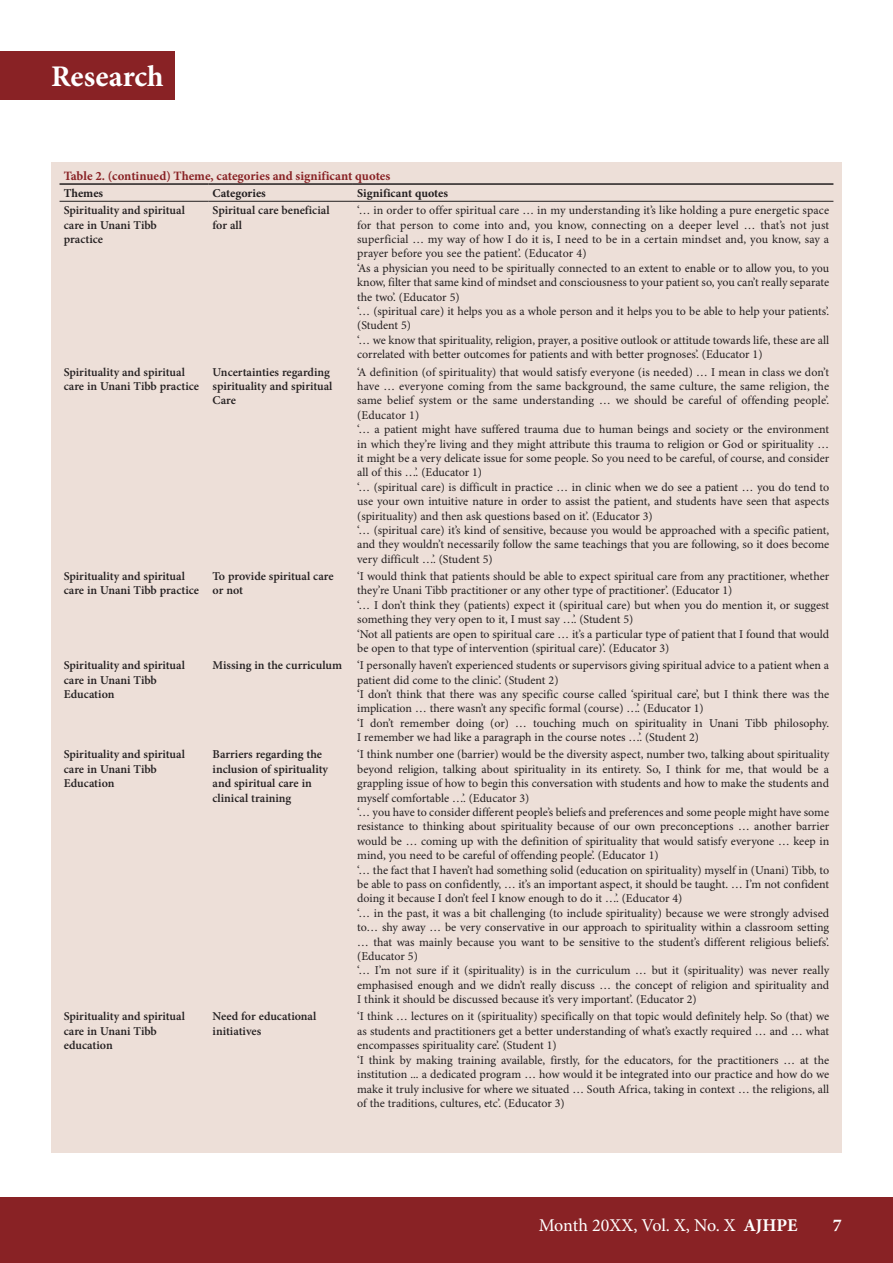
<style>
.page{position:relative;width:893px;height:1263px;background:#fff}
.page>*{position:absolute;margin:0;border:0;box-sizing:border-box;transform-origin:0 0}
.t1{font:700 30px "Minion Pro";color:#fff}
.t2{font:18px "Minion Pro";letter-spacing:-.01em;color:#fff}
.t3{font:700 18px "Minion Pro";color:#fff}
.TABLE_HEAD{font:700 12.75px "Minion Pro";color:#892225}
.TABLE_COPY{font:12px/14.4px "Minion Pro";color:#231f20;text-align:justify}
.TABLE_COPY-2{font:600 12px/14.4px "Minion Pro";color:#231f20}
.TABLE_FIELD_NAME{font:700 12px "Minion Pro";color:#231f20}
.s1{font-weight:700}
</style>
<div class="page">
<div style="left:0;top:1197px;width:893px;height:66px;background:#892225"></div>
<div style="left:0;top:51px;width:174px;height:49px;background:#892225"></div>
<div style="left:51px;top:162px;width:791px;height:990px;background:#eddfd8"></div>
<hr style="left:60px;top:183px;width:148px;height:2px;background:#231f20">
<hr style="left:208px;top:183px;width:145px;height:2px;background:#231f20">
<hr style="left:353px;top:183px;width:480px;height:2px;background:#231f20">
<hr style="left:60px;top:201px;width:148px;height:1px;background:#231f20">
<hr style="left:208px;top:201px;width:145px;height:1px;background:#231f20">
<hr style="left:353px;top:201px;width:480px;height:1px;background:#231f20">
<h1 class="t1" style="left:51px;top:56px;width:114px">Research</h1>
<p class="TABLE_HEAD" style="left:64px;top:167px;width:328px">Table 2. (continued) Theme, categories and significant quotes</p>
<p class="TABLE_FIELD_NAME" style="left:64px;top:185px;width:41px">Themes</p>
<p class="TABLE_FIELD_NAME" style="left:213px;top:185px;width:55px">Categories</p>
<p class="TABLE_FIELD_NAME" style="left:357px;top:185px;width:92px">Significant quotes</p>
<p class="TABLE_COPY-2" style="left:64px;top:203px;width:123px">Spirituality and spiritual care in Unani Tibb practice</p>
<p class="TABLE_COPY-2" style="left:213px;top:203px;width:118px">Spiritual care beneficial for all</p>
<p class="TABLE_COPY" style="left:357px;top:204px;width:473px">‘… in order to offer spiritual care … in my understanding it’s like holding a pure energetic space for that person to come into and, you know, connecting on a deeper level … that’s not just superficial … my way of how I do it is, I need to be in a certain mindset and, you know, say a prayer before you see the patient’. (Educator 4)</p>
<p class="TABLE_COPY" style="left:357px;top:261px;width:474px">‘As a physician you need to be spiritually connected to an extent to enable or to allow you, to you know, filter that same kind of mindset and consciousness to your patient so, you can’t really separate the two’. (Educator 5)</p>
<p class="TABLE_COPY" style="left:357px;top:304px;width:473px">‘… (spiritual care) it helps you as a whole person and it helps you to be able to help your patients’. (Student 5)</p>
<p class="TABLE_COPY" style="left:357px;top:333px;width:473px">‘… we know that spirituality, religion, prayer, a positive outlook or attitude towards life, these are all correlated with better outcomes for patients and with better prognoses’. (Educator 1)</p>
<p class="TABLE_COPY-2" style="left:64px;top:364px;width:137px">Spirituality and spiritual care in Unani Tibb practice</p>
<p class="TABLE_COPY-2" style="left:213px;top:364px;width:121px">Uncertainties regarding spirituality and spiritual<br>Care</p>
<p class="TABLE_COPY" style="left:357px;top:365px;width:473px">‘A definition (of spirituality) that would satisfy everyone (is needed) … I mean in class we don’t have … everyone coming from the same background, the same culture, the same religion, the same belief system or the same understanding … we should be careful of offending people’. (Educator 1)</p>
<p class="TABLE_COPY" style="left:357px;top:423px;width:474px">‘… a patient might have suffered trauma due to human beings and society or the environment in which they’re living and they might attribute this trauma to religion or God or spirituality … it might be a very delicate issue for some people. So you need to be careful, of course, and consider all of this …’. (Educator 1)</p>
<p class="TABLE_COPY" style="left:357px;top:480px;width:474px">‘… (spiritual care) is difficult in practice … in clinic when we do see a patient … you do tend to use your own intuitive nature in order to assist the patient, and students have seen that aspects (spirituality) and then ask questions based on it’. (Educator 3)</p>
<p class="TABLE_COPY" style="left:357px;top:523px;width:474px">‘… (spiritual care) it’s kind of sensitive, because you would be approached with a specific patient, and they wouldn’t necessarily follow the same teachings that you are following, so it does become very difficult …’. (Student 5)</p>
<p class="TABLE_COPY-2" style="left:64px;top:569px;width:137px">Spirituality and spiritual care in Unani Tibb practice</p>
<p class="TABLE_COPY-2" style="left:213px;top:569px;width:122px">To provide spiritual care or not</p>
<p class="TABLE_COPY" style="left:357px;top:569px;width:474px">‘I would think that patients should be able to expect spiritual care from any practitioner, whether they’re Unani Tibb practitioner or any other type of practitioner’. (Educator 1)</p>
<p class="TABLE_COPY" style="left:357px;top:598px;width:473px">‘… I don’t think they (patients) expect it (spiritual care) but when you do mention it, or suggest something they very open to it, I must say …’. (Student 5)</p>
<p class="TABLE_COPY" style="left:357px;top:627px;width:474px">‘Not all patients are open to spiritual care … it’s a particular type of patient that I found that would be open to that type of intervention (spiritual care)’. (Educator 3)</p>
<p class="TABLE_COPY-2" style="left:64px;top:658px;width:123px">Spirituality and spiritual care in Unani Tibb<br>Education</p>
<p class="TABLE_COPY-2" style="left:213px;top:658px;width:131px">Missing in the curriculum</p>
<p class="TABLE_COPY" style="left:357px;top:659px;width:473px">‘I personally haven’t experienced students or supervisors giving spiritual advice to a patient when a patient did come to the clinic’. (Student 2)</p>
<p class="TABLE_COPY" style="left:357px;top:687px;width:473px">‘I don’t think that there was any specific course called ‘spiritual care’, but I think there was the implication … there wasn’t any specific formal (course) …’. (Educator 1)</p>
<p class="TABLE_COPY" style="left:357px;top:716px;width:473px">‘I don’t remember doing (or) … touching much on spirituality in Unani Tibb philosophy.<br>I remember we had like a paragraph in the course notes …’. (Student 2)</p>
<p class="TABLE_COPY-2" style="left:64px;top:747px;width:123px">Spirituality and spiritual care in Unani Tibb<br>Education</p>
<p class="TABLE_COPY-2" style="left:213px;top:747px;width:117px">Barriers regarding the inclusion of spirituality and spiritual care in clinical training</p>
<p class="TABLE_COPY" style="left:357px;top:748px;width:473px">‘I think number one (barrier) would be the diversity aspect, number two, talking about spirituality beyond religion, talking about spirituality in its entirety. So, I think for me, that would be a grappling issue of how to begin this conversation with students and how to make the students and myself comfortable …’. (Educator 3)</p>
<p class="TABLE_COPY" style="left:357px;top:805px;width:474px">‘… you have to consider different people’s beliefs and preferences and some people might have some resistance to thinking about spirituality because of our own preconceptions … another barrier would be … coming up with the definition of spirituality that would satisfy everyone … keep in mind, you need to be careful of offending people’. (Educator 1)</p>
<p class="TABLE_COPY" style="left:357px;top:863px;width:474px">‘… the fact that I haven’t had something solid (education on spirituality) myself in (Unani) Tibb, to be able to pass on confidently, … it’s an important aspect, it should be taught. … I’m not confident doing it because I don’t feel I know enough to do it …’. (Educator 4)</p>
<p class="TABLE_COPY" style="left:357px;top:906px;width:474px">‘… in the past, it was a bit challenging (to include spirituality) because we were strongly advised to… shy away … be very conservative in our approach to spirituality within a classroom setting … that was mainly because you want to be sensitive to the student’s different religious beliefs’. (Educator 5)</p>
<p class="TABLE_COPY" style="left:357px;top:964px;width:473px">‘… I’m not sure if it (spirituality) is in the curriculum … but it (spirituality) was never really emphasised enough and we didn’t really discuss … the concept of religion and spirituality and I think it should be discussed because it’s very important’. (Educator 2)</p>
<p class="TABLE_COPY-2" style="left:64px;top:1009px;width:123px">Spirituality and spiritual care in Unani Tibb education</p>
<p class="TABLE_COPY-2" style="left:213px;top:1009px;width:105px">Need for educational initiatives</p>
<p class="TABLE_COPY" style="left:357px;top:1010px;width:474px">‘I think … lectures on it (spirituality) specifically on that topic would definitely help. So (that) we as students and practitioners get a better understanding of what’s exactly required … and … what encompasses spirituality care’. (Student 1)</p>
<p class="TABLE_COPY" style="left:357px;top:1053px;width:474px">‘I think by making training available, firstly, for the educators, for the practitioners … at the institution ... a dedicated program … how would it be integrated into our practice and how do we make it truly inclusive for where we situated … South Africa, taking in context … the religions, all of the traditions, cultures, etc’. (Educator 3)</p>
<h2 class="t2" style="left:539px;top:1215px;width:260px">Month 20XX, Vol. X, No. X <span class="s1">AJHPE</span></h2>
<h2 class="t3" style="left:833px;top:1213px;width:10px">7</h2>
</div>
